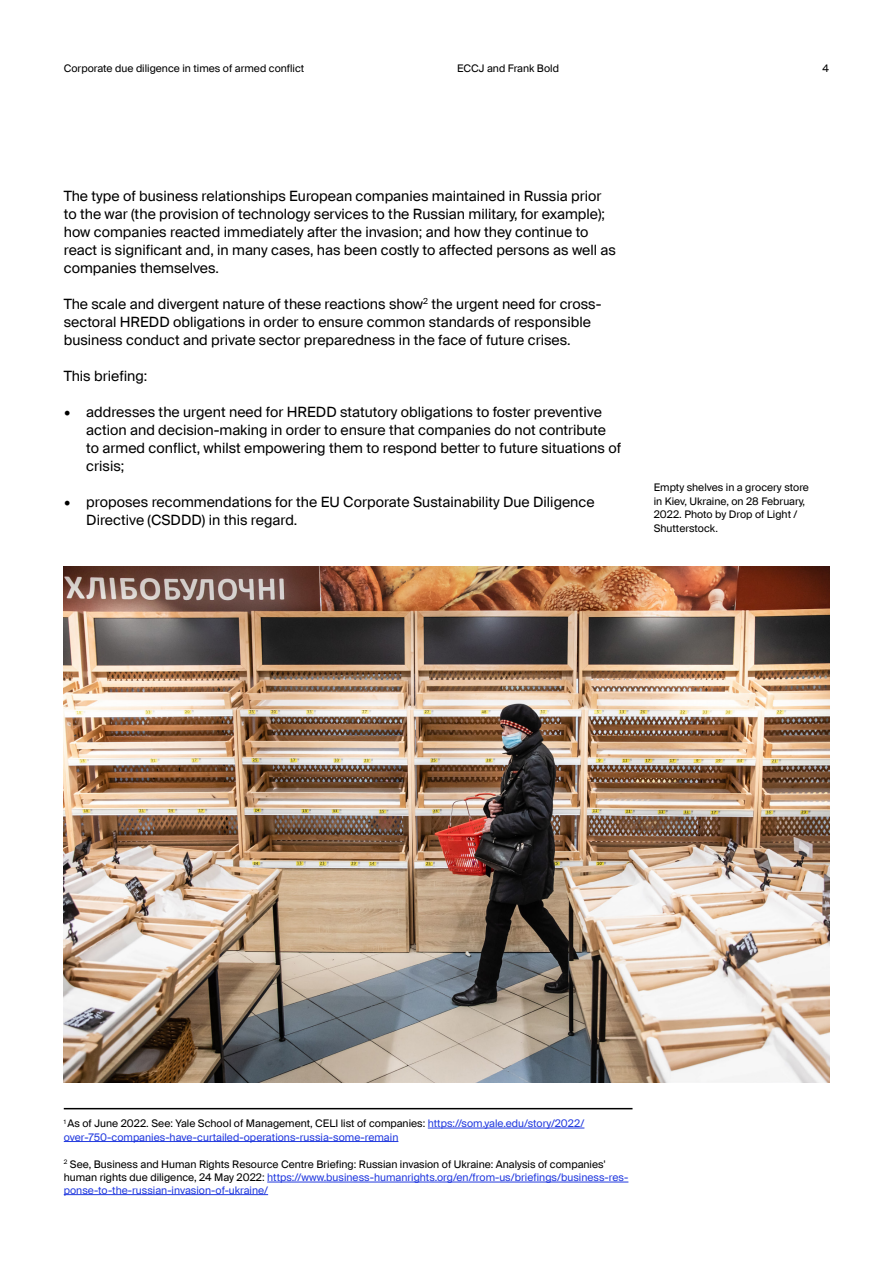
<style>
.page{position:relative;width:893px;height:1263px;background:#fff}
.page>*{position:absolute;margin:0;border:0;box-sizing:border-box;transform-origin:0 0}
.t1{font:14.25px/18px "Suisse Intl";color:#000}
.t2{font:10.5px/13.5px "Suisse Intl";color:#000}
.t3{font:10.5px/13.5px "Suisse Intl";color:#223adf}
.s1{font-family:"Minion Pro";font-size:18px}
.s2{color:#000}
.s3{color:#223adf}
</style>
<div class="page">
<hr style="left:428px;top:1128px;width:156px;height:1px;background:#223adf">
<hr style="left:64px;top:1141px;width:334px;height:1px;background:#223adf">
<hr style="left:267px;top:1182px;width:361px;height:1px;background:#223adf">
<hr style="left:64px;top:1194px;width:204px;height:1px;background:#223adf">
<hr style="left:64px;top:1108px;width:568px;height:1px;background:#000">
<img style="left:64px;top:567px;width:765px;height:516px">
<p class="t2" style="left:64px;top:62px;width:242px">Corporate due diligence in times of armed conflict</p>
<p class="t2" style="left:457px;top:62px;width:103px">ECCJ and Frank Bold</p>
<p class="t2" style="left:823px;top:62px;width:8px">4</p>
<p class="t1" style="left:64px;top:187px;width:554px">The type of business relationships European companies maintained in Russia prior to the war (the provision of technology services to the Russian military, for example); how companies reacted immediately after the invasion; and how they continue to react is significant and, in many cases, has been costly to affected persons as well as companies themselves.</p>
<p class="t1" style="left:64px;top:295px;width:539px">The scale and divergent nature of these reactions show<sup>2</sup> the urgent need for cross&shy;sectoral HREDD obligations in order to ensure common standards of responsible business conduct and private sector preparedness in the face of future crises.</p>
<p class="t1" style="left:64px;top:367px;width:85px">This briefing:</p>
<p class="t1" style="left:86px;top:403px;width:536px;text-indent:-22px"><span class="s1">•</span> addresses the urgent need for HREDD statutory obligations to foster preventive action and decision-making in order to ensure that companies do not contribute to armed conflict, whilst empowering them to respond better to future situations of crisis;</p>
<p class="t1" style="left:86px;top:493px;width:510px;text-indent:-22px"><span class="s1">•</span> proposes recommendations for the EU Corporate Sustainability Due Diligence<br>Directive (CSDDD) in this regard.</p>
<p class="t2" style="left:654px;top:481px;width:157px">Empty shelves in a grocery store in Kiev, Ukraine, on 28 February,<br>2022. Photo by Drop of Light /<br>Shutterstock.</p>
<p class="t3" style="left:64px;top:1117px;width:522px"><sup>1</sup> <span class="s2">As of June 2022. See: Yale School of Management, CELI list of companies:</span> https://som.yale.edu/story/2022/ over-750-companies-have-curtailed-operations-russia-some-remain</p>
<p class="t2" style="left:64px;top:1157px;width:566px;line-height:13px"><sup>2</sup> See, Business and Human Rights Resource Centre Briefing: Russian invasion of Ukraine: Analysis of companies' human rights due diligence, 24 May 2022: <span class="s3">https://www.business-humanrights.org/en/from-us/briefings/business-res&shy;ponse-to-the-russian-invasion-of-ukraine/</span></p>
</div>
